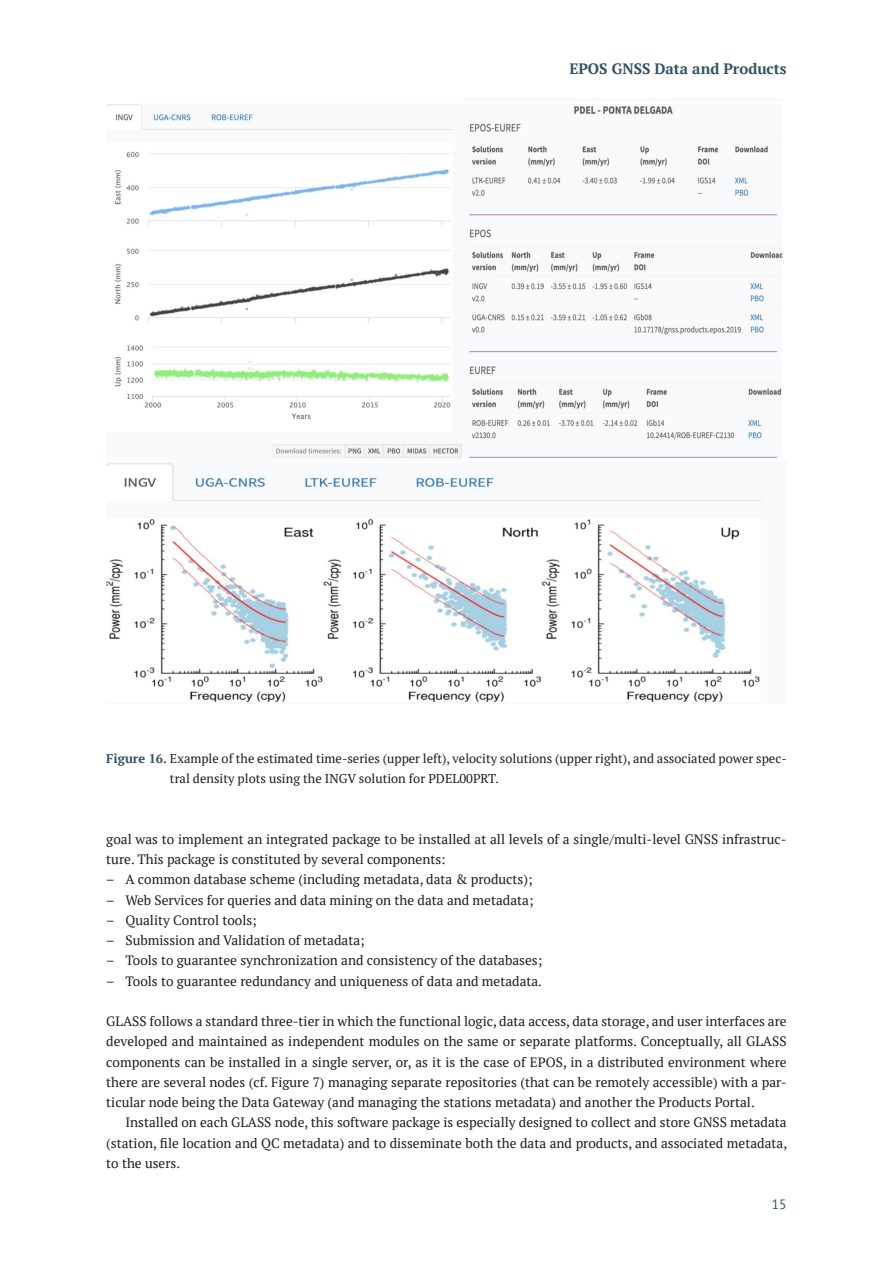
<style>
.page{position:relative;width:893px;height:1263px;background:#fff}
.page>*{position:absolute;margin:0;border:0;box-sizing:border-box;transform-origin:0 0}
.t1{font:700 15px "PT Serif";color:#315161}
.t2{font:13.5px/20.2px "PT Serif";color:#1d1d1b;text-align:justify}
.t3{font:13.5px "PT Sans";color:#315161}
.t4{font:12.75px/20.2px "PT Serif";color:#1d1d1b}
.s1{font-weight:700;color:#315161}
</style>
<div class="page">
<img style="left:106px;top:104px;width:677px;height:598px">
<p class="t1" style="left:569px;top:59px;width:219px">EPOS GNSS Data and Products</p>
<p class="t4" style="left:170px;top:748px;width:618px;text-indent:-64px"><span class="s1">Figure 16.</span> Example of the estimated time-series (upper left), velocity solutions (upper right), and associated power spec&shy;tral density plots using the INGV solution for PDEL00PRT.</p>
<p class="t2" style="left:106px;top:829px;width:682px">goal was to implement an integrated package to be installed at all levels of a single/multi-level GNSS infrastruc&shy;ture. This package is constituted by several components:</p>
<p class="t2" style="left:106px;top:869px;width:428px">– A common database scheme (including metadata, data &amp; products);</p>
<p class="t2" style="left:106px;top:889px;width:429px">– Web Services for queries and data mining on the data and metadata;</p>
<p class="t2" style="left:106px;top:910px;width:152px">– Quality Control tools;</p>
<p class="t2" style="left:106px;top:930px;width:260px">– Submission and Validation of metadata;</p>
<p class="t2" style="left:106px;top:950px;width:437px">– Tools to guarantee synchronization and consistency of the databases;</p>
<p class="t2" style="left:106px;top:970px;width:437px">– Tools to guarantee redundancy and uniqueness of data and metadata.</p>
<p class="t2" style="left:106px;top:1011px;width:682px">GLASS follows a standard three-tier in which the functional logic, data access, data storage, and user interfaces are developed and maintained as independent modules on the same or separate platforms. Conceptually, all GLASS components can be installed in a single server, or, as it is the case of EPOS, in a distributed environment where there are several nodes (cf. Figure 7) managing separate repositories (that can be remotely accessible) with a par&shy;ticular node being the Data Gateway (and managing the stations metadata) and another the Products Portal.</p>
<p class="t2" style="left:106px;top:1112px;width:682px;text-indent:19px">Installed on each GLASS node, this software package is especially designed to collect and store GNSS metadata (station, file location and QC metadata) and to disseminate both the data and products, and associated metadata, to the users.</p>
<p class="t3" style="left:772px;top:1195px;width:16px">15</p>
</div>
